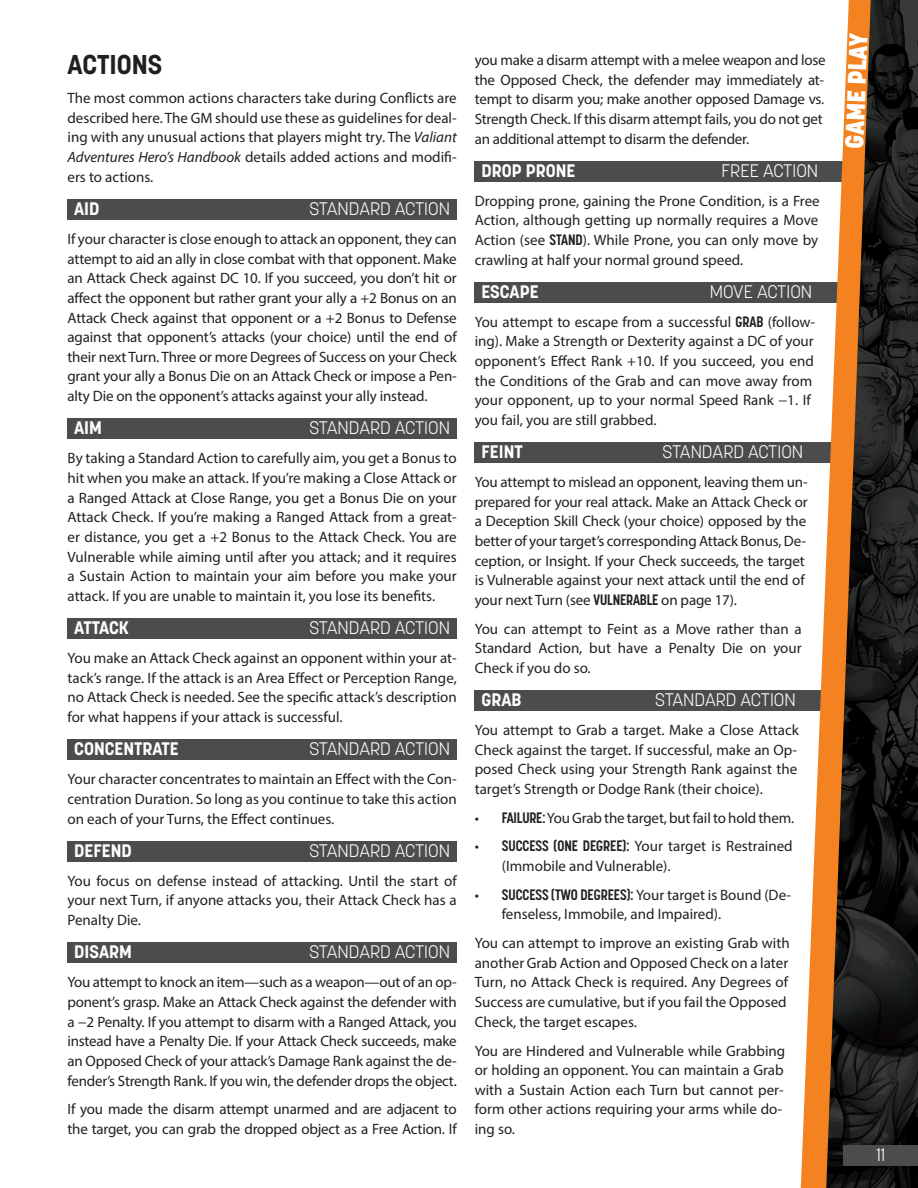
<style>
.page{position:relative;width:918px;height:1188px;background:#fff}
.page>*{position:absolute;margin:0;border:0;box-sizing:border-box;transform-origin:0 0}
.Header_2{font:700 27px "Korolev";color:#231f20}
.t1{font:800 25.5px "Korolev";color:#fff}
.Header_4_Bar_1{font:300 18px "Korolev";color:#fff}
.Header_4_Bar_1-2{font:700 18px "Korolev";color:#fff}
.Text__Body{font:15px/19.6px "Myriad Pro";color:#231f20;text-align:justify}
.s1{font-style:italic}
.s2{font-family:"Korolev Condensed";font-weight:700}
</style>
<div class="page">
<div style="left:68px;top:199px;width:389px;height:21px;background:#4b4c4d"></div>
<div style="left:68px;top:418px;width:389px;height:21px;background:#4b4c4d"></div>
<div style="left:68px;top:618px;width:389px;height:21px;background:#4b4c4d"></div>
<div style="left:68px;top:739px;width:389px;height:21px;background:#4b4c4d"></div>
<div style="left:68px;top:841px;width:389px;height:20px;background:#4b4c4d"></div>
<div style="left:68px;top:942px;width:389px;height:21px;background:#4b4c4d"></div>
<div style="left:475px;top:161px;width:389px;height:21px;background:#4b4c4d"></div>
<div style="left:475px;top:282px;width:389px;height:21px;background:#4b4c4d"></div>
<div style="left:475px;top:442px;width:389px;height:21px;background:#4b4c4d"></div>
<div style="left:475px;top:690px;width:389px;height:21px;background:#4b4c4d"></div>
<svg style="left:800px;top:590px;width:25px;height:598px"></svg>
<img style="left:825px;top:0;width:93px;height:1188px">
<div style="left:844px;top:1145px;width:74px;height:21px;background:#4b4c4d"></div>
<p class="Header_2" style="left:68px;top:48px;width:96px">ACTIONS</p>
<p class="Text__Body" style="left:68px;top:88px;width:391px">The most common actions characters take during Conflicts are described here. The GM should use these as guidelines for deal&shy;ing with any unusual actions that players might try. The <span class="s1">Valiant Adventures Hero’s Handbook</span> details added actions and modifi&shy;ers to actions.</p>
<p class="Header_4_Bar_1-2" style="left:74px;top:197px;width:27px">AID</p>
<p class="Header_4_Bar_1" style="left:309px;top:197px;width:142px">STANDARD ACTION</p>
<p class="Text__Body" style="left:68px;top:229px;width:391px">If your character is close enough to attack an opponent, they can attempt to aid an ally in close combat with that opponent. Make an Attack Check against DC 10. If you succeed, you don’t hit or affect the opponent but rather grant your ally a +2 Bonus on an Attack Check against that opponent or a +2 Bonus to Defense against that opponent’s attacks (your choice) until the end of their next Turn. Three or more Degrees of Success on your Check grant your ally a Bonus Die on an Attack Check or impose a Pen&shy;alty Die on the opponent’s attacks against your ally instead.</p>
<p class="Header_4_Bar_1-2" style="left:74px;top:417px;width:29px">AIM</p>
<p class="Header_4_Bar_1" style="left:309px;top:417px;width:142px">STANDARD ACTION</p>
<p class="Text__Body" style="left:68px;top:448px;width:391px">By taking a Standard Action to carefully aim, you get a Bonus to hit when you make an attack. If you’re making a Close Attack or a Ranged Attack at Close Range, you get a Bonus Die on your Attack Check. If you’re making a Ranged Attack from a great&shy;er distance, you get a +2 Bonus to the Attack Check. You are Vulnerable while aiming until after you attack; and it requires a Sustain Action to maintain your aim before you make your attack. If you are unable to maintain it, you lose its benefits.</p>
<p class="Header_4_Bar_1-2" style="left:74px;top:617px;width:56px">ATTACK</p>
<p class="Header_4_Bar_1" style="left:309px;top:617px;width:142px">STANDARD ACTION</p>
<p class="Text__Body" style="left:68px;top:648px;width:391px">You make an Attack Check against an opponent within your at&shy;tack’s range. If the attack is an Area Effect or Perception Range, no Attack Check is needed. See the specific attack’s description for what happens if your attack is successful.</p>
<p class="Header_4_Bar_1-2" style="left:74px;top:738px;width:106px">CONCENTRATE</p>
<p class="Header_4_Bar_1" style="left:309px;top:738px;width:142px">STANDARD ACTION</p>
<p class="Text__Body" style="left:68px;top:769px;width:391px">Your character concentrates to maintain an Effect with the Con&shy;centration Duration. So long as you continue to take this action on each of your Turns, the Effect continues.</p>
<p class="Header_4_Bar_1-2" style="left:74px;top:839px;width:59px">DEFEND</p>
<p class="Header_4_Bar_1" style="left:309px;top:839px;width:142px">STANDARD ACTION</p>
<p class="Text__Body" style="left:68px;top:871px;width:391px">You focus on defense instead of attacking. Until the start of your next Turn, if anyone attacks you, their Attack Check has a Penalty Die.</p>
<p class="Header_4_Bar_1-2" style="left:74px;top:941px;width:59px">DISARM</p>
<p class="Header_4_Bar_1" style="left:309px;top:941px;width:142px">STANDARD ACTION</p>
<p class="Text__Body" style="left:68px;top:972px;width:391px">You attempt to knock an item—such as a weapon—out of an op&shy;ponent’s grasp. Make an Attack Check against the defender with a −2 Penalty. If you attempt to disarm with a Ranged Attack, you instead have a Penalty Die. If your Attack Check succeeds, make an Opposed Check of your attack’s Damage Rank against the de&shy;fender’s Strength Rank. If you win, the defender drops the object.</p>
<p class="Text__Body" style="left:68px;top:1099px;width:391px">If you made the disarm attempt unarmed and are adjacent to the target, you can grab the dropped object as a Free Action. If</p>
<p class="Text__Body" style="left:475px;top:50px;width:353px;text-align:left">you make a disarm attempt with a melee weapon and lose the Opposed Check, the defender may immediately at&shy;tempt to disarm you; make another opposed Damage vs.<br>Strength Check. If this disarm attempt fails, you do not get an additional attempt to disarm the defender.</p>
<p class="Header_4_Bar_1-2" style="left:482px;top:159px;width:95px">DROP PRONE</p>
<p class="Header_4_Bar_1" style="left:721px;top:159px;width:98px">FREE ACTION</p>
<p class="Text__Body" style="left:475px;top:191px;width:347px">Dropping prone, gaining the Prone Condition, is a Free Action, although getting up normally requires a Move Action (see <span class="s2">STAND</span>). While Prone, you can only move by crawling at half your normal ground speed.</p>
<p class="Header_4_Bar_1-2" style="left:482px;top:280px;width:59px">ESCAPE</p>
<p class="Header_4_Bar_1" style="left:710px;top:280px;width:104px">MOVE ACTION</p>
<p class="Text__Body" style="left:475px;top:312px;width:342px;text-align:left">You attempt to escape from a successful <span class="s2">GRAB</span> (follow&shy;ing). Make a Strength or Dexterity against a DC of your opponent’s Effect Rank +10. If you succeed, you end the Conditions of the Grab and can move away from your opponent, up to your normal Speed Rank −1. If you fail, you are still grabbed.</p>
<p class="Header_4_Bar_1-2" style="left:482px;top:441px;width:43px">FEINT</p>
<p class="Header_4_Bar_1" style="left:662px;top:440px;width:142px">STANDARD ACTION</p>
<p class="Text__Body" style="left:475px;top:472px;width:335px;text-align:left">You attempt to mislead an opponent, leaving them un&shy;prepared for your real attack. Make an Attack Check or a Deception Skill Check (your choice) opposed by the better of your target’s corresponding Attack Bonus, De&shy;ception, or Insight. If your Check succeeds, the target is Vulnerable against your next attack until the end of your next Turn (see <span class="s2">VULNERABLE</span> on page 17).</p>
<p class="Text__Body" style="left:475px;top:618px;width:328px">You can attempt to Feint as a Move rather than a Standard Action, but have a Penalty Die on your Check if you do so.</p>
<p class="Header_4_Bar_1-2" style="left:482px;top:688px;width:42px">GRAB</p>
<p class="Header_4_Bar_1" style="left:655px;top:688px;width:142px">STANDARD ACTION</p>
<p class="Text__Body" style="left:475px;top:720px;width:326px">You attempt to Grab a target. Make a Close Attack Check against the target. If successful, make an Op&shy;posed Check using your Strength Rank against the target’s Strength or Dodge Rank (their choice).</p>
<p class="Text__Body" style="left:475px;top:807px;width:321px">• <span class="s2">FAILURE:</span> You Grab the target, but fail to hold them.</p>
<p class="Text__Body" style="left:502px;top:836px;width:292px;text-indent:-27px">• <span class="s2">SUCCESS (ONE DEGREE):</span> Your target is Restrained (Immobile and Vulnerable).</p>
<p class="Text__Body" style="left:502px;top:885px;width:291px;text-indent:-27px">• <span class="s2">SUCCESS (TWO DEGREES):</span> Your target is Bound (De&shy;fenseless, Immobile, and Impaired).</p>
<p class="Text__Body" style="left:475px;top:933px;width:316px;text-align:left">You can attempt to improve an existing Grab with another Grab Action and Opposed Check on a later Turn, no Attack Check is required. Any Degrees of Success are cumulative, but if you fail the Opposed Check, the target escapes.</p>
<p class="Text__Body" style="left:475px;top:1040px;width:312px;text-align:left">You are Hindered and Vulnerable while Grabbing or holding an opponent. You can maintain a Grab with a Sustain Action each Turn but cannot per&shy;form other actions requiring your arms while do&shy;ing so.</p>
<h2 class="t1" style="left:841px;top:84px;width:28px;rotate:-88deg">Play</h2>
<h2 class="t1" style="left:838px;top:148px;width:28px;rotate:-88deg">Game</h2>
<p class="Header_4_Bar_1" style="left:876px;top:1143px;width:10px">11</p>
</div>
